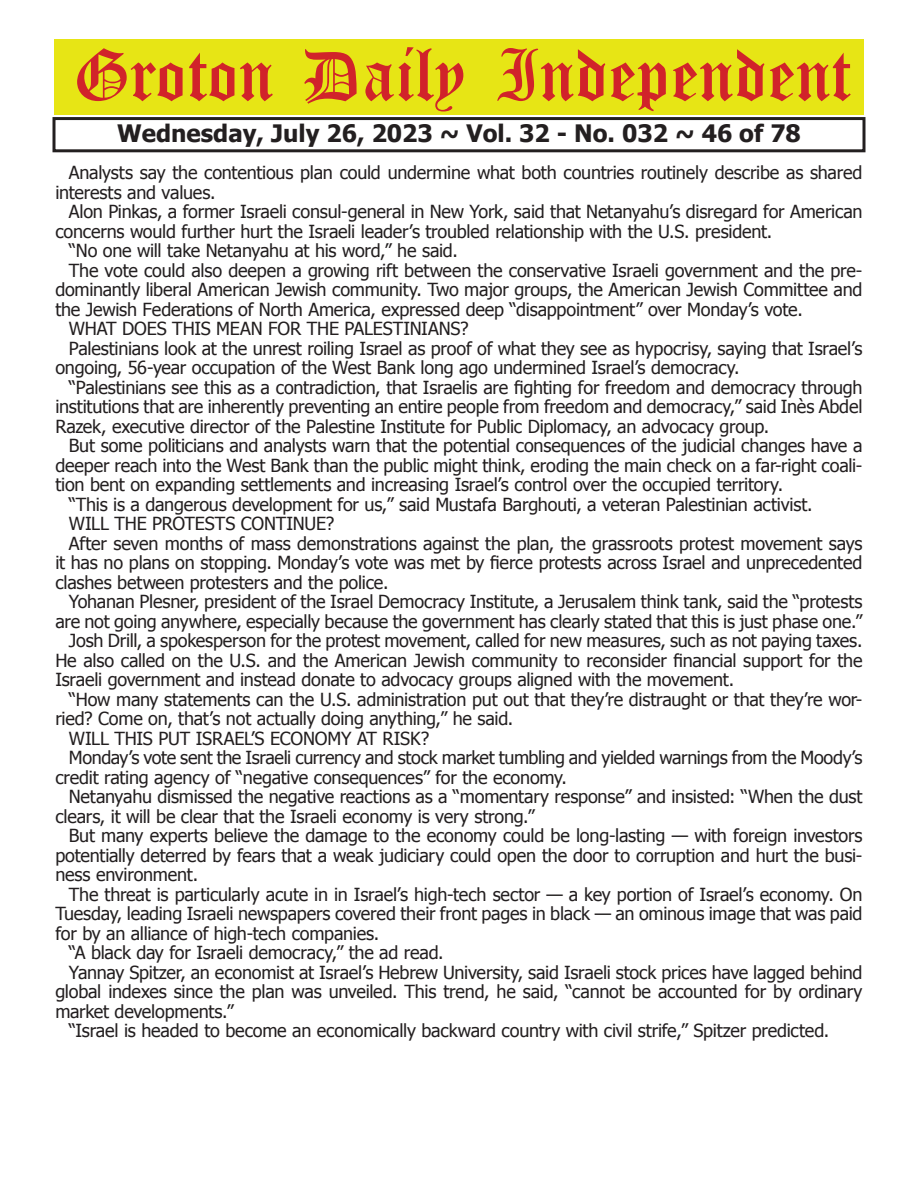
<style>
.page{position:relative;width:918px;height:1188px;background:#fff}
.page>*{position:absolute;margin:0;border:0;box-sizing:border-box;transform-origin:0 0}
.t1{font:54px "Old English Five";color:#d1232a}
.t2{font:700 24px "Tahoma";color:#231f20}
.t3{font:18px/19.5px "Tahoma";letter-spacing:-.01em;color:#231f20}
</style>
<div class="page">
<div style="left:52px;top:117px;width:814px;height:35px;border:3px solid #231f20"></div>
<div style="left:54px;top:40px;width:810px;height:75px;background:#e7e515"></div>
<h1 class="t1" style="left:73px;top:50px;width:779px">Groton Daily Independent</h1>
<h2 class="t2" style="left:117px;top:116px;width:685px">Wednesday, July 26, 2023 ~ Vol. 32 - No. 032 ~ 46 of 78</h2>
<p class="t3" style="left:55px;top:162px;width:809px;text-indent:14px">Analysts say the contentious plan could undermine what both countries routinely describe as shared interests and values.</p>
<p class="t3" style="left:69px;top:201px;width:795px">Alon Pinkas, a former Israeli consul-general in New York, said that Netanyahu’s disregard for American</p>
<p class="t3" style="left:55px;top:221px;width:719px">concerns would further hurt the Israeli leader’s troubled relationship with the U.S. president.</p>
<p class="t3" style="left:69px;top:240px;width:390px">“No one will take Netanyahu at his word,” he said.</p>
<p class="t3" style="left:69px;top:260px;width:795px">The vote could also deepen a growing rift between the conservative Israeli government and the pre-</p>
<p class="t3" style="left:55px;top:279px;width:809px">dominantly liberal American Jewish community. Two major groups, the American Jewish Committee and</p>
<p class="t3" style="left:55px;top:299px;width:749px">the Jewish Federations of North America, expressed deep “disappointment” over Monday’s vote.</p>
<p class="t3" style="left:69px;top:318px;width:401px">WHAT DOES THIS MEAN FOR THE PALESTINIANS?</p>
<p class="t3" style="left:69px;top:338px;width:795px">Palestinians look at the unrest roiling Israel as proof of what they see as hypocrisy, saying that Israel’s</p>
<p class="t3" style="left:55px;top:357px;width:686px">ongoing, 56-year occupation of the West Bank long ago undermined Israel’s democracy.</p>
<p class="t3" style="left:69px;top:377px;width:795px">“Palestinians see this as a contradiction, that Israelis are fighting for freedom and democracy through</p>
<p class="t3" style="left:55px;top:396px;width:809px">institutions that are inherently preventing an entire people from freedom and democracy,” said Inès Abdel</p>
<p class="t3" style="left:55px;top:416px;width:716px">Razek, executive director of the Palestine Institute for Public Diplomacy, an advocacy group.</p>
<p class="t3" style="left:69px;top:435px;width:795px">But some politicians and analysts warn that the potential consequences of the judicial changes have a</p>
<p class="t3" style="left:55px;top:455px;width:809px">deeper reach into the West Bank than the public might think, eroding the main check on a far-right coali-</p>
<p class="t3" style="left:55px;top:474px;width:729px">tion bent on expanding settlements and increasing Israel’s control over the occupied territory.</p>
<p class="t3" style="left:69px;top:494px;width:745px">“This is a dangerous development for us,” said Mustafa Barghouti, a veteran Palestinian activist.</p>
<p class="t3" style="left:69px;top:513px;width:267px">WILL THE PROTESTS CONTINUE?</p>
<p class="t3" style="left:69px;top:533px;width:795px">After seven months of mass demonstrations against the plan, the grassroots protest movement says</p>
<p class="t3" style="left:55px;top:552px;width:809px">it has no plans on stopping. Monday’s vote was met by fierce protests across Israel and unprecedented</p>
<p class="t3" style="left:55px;top:572px;width:335px">clashes between protesters and the police.</p>
<p class="t3" style="left:69px;top:591px;width:795px">Yohanan Plesner, president of the Israel Democracy Institute, a Jerusalem think tank, said the “protests</p>
<p class="t3" style="left:55px;top:611px;width:809px">are not going anywhere, especially because the government has clearly stated that this is just phase one.”</p>
<p class="t3" style="left:69px;top:630px;width:795px">Josh Drill, a spokesperson for the protest movement, called for new measures, such as not paying taxes.</p>
<p class="t3" style="left:55px;top:650px;width:809px">He also called on the U.S. and the American Jewish community to reconsider financial support for the</p>
<p class="t3" style="left:55px;top:669px;width:680px">Israeli government and instead donate to advocacy groups aligned with the movement.</p>
<p class="t3" style="left:69px;top:689px;width:795px">“How many statements can the U.S. administration put out that they’re distraught or that they’re wor-</p>
<p class="t3" style="left:55px;top:708px;width:459px">ried? Come on, that’s not actually doing anything,” he said.</p>
<p class="t3" style="left:69px;top:728px;width:362px">WILL THIS PUT ISRAEL’S ECONOMY AT RISK?</p>
<p class="t3" style="left:69px;top:747px;width:795px">Monday’s vote sent the Israeli currency and stock market tumbling and yielded warnings from the Moody’s</p>
<p class="t3" style="left:55px;top:766px;width:513px">credit rating agency of “negative consequences” for the economy.</p>
<p class="t3" style="left:69px;top:786px;width:795px">Netanyahu dismissed the negative reactions as a “momentary response” and insisted: “When the dust</p>
<p class="t3" style="left:55px;top:805px;width:481px">clears, it will be clear that the Israeli economy is very strong.”</p>
<p class="t3" style="left:69px;top:825px;width:795px">But many experts believe the damage to the economy could be long-lasting — with foreign investors</p>
<p class="t3" style="left:55px;top:844px;width:809px">potentially deterred by fears that a weak judiciary could open the door to corruption and hurt the busi-</p>
<p class="t3" style="left:55px;top:864px;width:144px">ness environment.</p>
<p class="t3" style="left:69px;top:883px;width:795px">The threat is particularly acute in in Israel’s high-tech sector — a key portion of Israel’s economy. On</p>
<p class="t3" style="left:55px;top:903px;width:809px">Tuesday, leading Israeli newspapers covered their front pages in black — an ominous image that was paid</p>
<p class="t3" style="left:55px;top:922px;width:325px">for by an alliance of high-tech companies.</p>
<p class="t3" style="left:69px;top:942px;width:376px">“A black day for Israeli democracy,” the ad read.</p>
<p class="t3" style="left:69px;top:961px;width:795px">Yannay Spitzer, an economist at Israel’s Hebrew University, said Israeli stock prices have lagged behind</p>
<p class="t3" style="left:55px;top:981px;width:809px">global indexes since the plan was unveiled. This trend, he said, “cannot be accounted for by ordinary</p>
<p class="t3" style="left:55px;top:1000px;width:180px">market developments.”</p>
<p class="t3" style="left:69px;top:1020px;width:762px">“Israel is headed to become an economically backward country with civil strife,” Spitzer predicted.</p>
</div>
